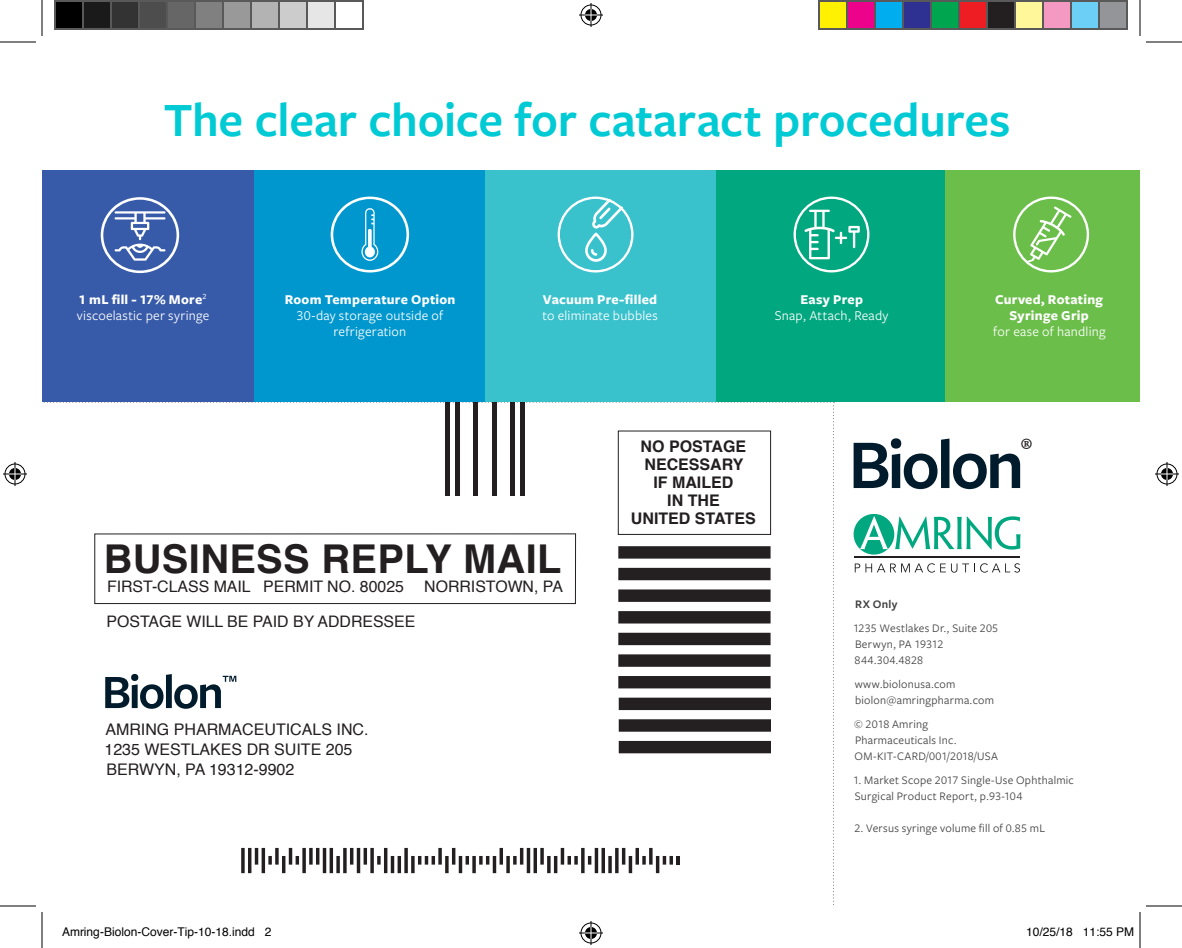
<style>
.page{position:relative;width:1182px;height:948px;background:#fff}
.page>*{position:absolute;margin:0;border:0;box-sizing:border-box;transform-origin:0 0}
.t1{font:600 49.6px "Freight Sans Pro";letter-spacing:-.005em;color:#00cad4}
.t2{font:40px "Minion Pro";color:#231f20}
.t3{font:700 39.8px "Helvetica";letter-spacing:.01em;color:#231f20}
.t4{font:16px/20px "Helvetica";color:#231f20}
.t5{font:700 16px/18px "Helvetica";color:#231f20;text-align:center}
.t6{font:15.8px "Helvetica";color:#231f20}
.t7{font:14px/16px "Freight Sans Pro";letter-spacing:.015em;color:#fff;text-align:center}
.t8{font:700 14px "Freight Sans Pro";letter-spacing:.02em;color:#fff}
.t9{font:12px/16px "Freight Sans Pro";letter-spacing:.02em;color:#3e3e3f}
.t10{font:12px "Helvetica";color:#000}
.t11{font:600 12px "Freight Sans Pro";letter-spacing:.025em;color:#3e3e3f}
</style>
<div class="page">
<svg style="left:43px;top:402px;width:792px;height:503px"></svg>
<div style="left:940px;top:170px;width:200px;height:232px;background:#6cbe4b"></div>
<div style="left:705px;top:170px;width:240px;height:232px;background:#00a77f"></div>
<div style="left:479px;top:170px;width:236px;height:232px;background:#39c1cc"></div>
<div style="left:245px;top:170px;width:240px;height:232px;background:#0097ce"></div>
<div style="left:42px;top:170px;width:212px;height:232px;background:#375ba9"></div>
<svg style="left:331px;top:197px;width:78px;height:76px"></svg>
<svg style="left:101px;top:197px;width:78px;height:76px"></svg>
<svg style="left:794px;top:197px;width:75px;height:75px"></svg>
<svg style="left:1013px;top:197px;width:76px;height:75px"></svg>
<svg style="left:557px;top:197px;width:77px;height:76px"></svg>
<svg style="left:854px;top:438px;width:166px;height:51px"></svg>
<div style="left:854px;top:514px;width:40px;height:41px;background:#00a77f;border-radius:50%"></div>
<svg style="left:860px;top:516px;width:28px;height:33px"></svg>
<svg style="left:895px;top:516px;width:126px;height:34px"></svg>
<svg style="left:855px;top:563px;width:165px;height:10px"></svg>
<hr style="left:854px;top:557px;width:166px;height:1px;background:#231f20">
<hr style="left:0;top:42px;width:36px;height:1px;background:#000">
<hr style="left:1146px;top:42px;width:36px;height:1px;background:#000">
<hr style="left:0;top:906px;width:36px;height:1px;background:#000">
<hr style="left:1146px;top:906px;width:36px;height:1px;background:#000">
<hr style="left:42px;top:0;width:1px;height:36px;background:#000">
<hr style="left:42px;top:912px;width:1px;height:36px;background:#000">
<hr style="left:1140px;top:0;width:1px;height:36px;background:#000">
<hr style="left:1140px;top:912px;width:1px;height:36px;background:#000">
<svg style="left:579px;top:3px;width:24px;height:24px"></svg>
<svg style="left:579px;top:921px;width:24px;height:24px"></svg>
<svg style="left:3px;top:462px;width:24px;height:24px"></svg>
<svg style="left:1155px;top:462px;width:24px;height:24px"></svg>
<div style="left:55px;top:1px;width:28px;height:28px;background:#000"></div>
<div style="left:54px;top:0;width:30px;height:30px;border:2px solid #595959"></div>
<div style="left:83px;top:1px;width:28px;height:28px;background:#1a1a1a"></div>
<div style="left:82px;top:0;width:30px;height:30px;border:2px solid #595959"></div>
<div style="left:111px;top:1px;width:28px;height:28px;background:#333"></div>
<div style="left:110px;top:0;width:30px;height:30px;border:2px solid #595959"></div>
<div style="left:139px;top:1px;width:28px;height:28px;background:#4d4d4d"></div>
<div style="left:138px;top:0;width:30px;height:30px;border:2px solid #595959"></div>
<div style="left:167px;top:1px;width:28px;height:28px;background:#666"></div>
<div style="left:166px;top:0;width:30px;height:30px;border:2px solid #595959"></div>
<div style="left:195px;top:1px;width:28px;height:28px;background:#808080"></div>
<div style="left:194px;top:0;width:30px;height:30px;border:2px solid #595959"></div>
<div style="left:223px;top:1px;width:28px;height:28px;background:#999"></div>
<div style="left:222px;top:0;width:30px;height:30px;border:2px solid #595959"></div>
<div style="left:251px;top:1px;width:28px;height:28px;background:#b3b3b3"></div>
<div style="left:250px;top:0;width:30px;height:30px;border:2px solid #595959"></div>
<div style="left:279px;top:1px;width:28px;height:28px;background:#ccc"></div>
<div style="left:278px;top:0;width:30px;height:30px;border:2px solid #595959"></div>
<div style="left:307px;top:1px;width:28px;height:28px;background:#e6e6e6"></div>
<div style="left:306px;top:0;width:30px;height:30px;border:2px solid #595959"></div>
<div style="left:334px;top:0;width:30px;height:30px;border:2px solid #595959"></div>
<div style="left:819px;top:1px;width:28px;height:28px;background:#fff101"></div>
<div style="left:818px;top:0;width:30px;height:30px;border:2px solid #595959"></div>
<div style="left:847px;top:1px;width:28px;height:28px;background:#ed028c"></div>
<div style="left:846px;top:0;width:30px;height:30px;border:2px solid #595959"></div>
<div style="left:875px;top:1px;width:28px;height:28px;background:#00aeef"></div>
<div style="left:874px;top:0;width:30px;height:30px;border:2px solid #595959"></div>
<div style="left:903px;top:1px;width:28px;height:28px;background:#2e3092"></div>
<div style="left:902px;top:0;width:30px;height:30px;border:2px solid #595959"></div>
<div style="left:931px;top:1px;width:28px;height:28px;background:#00a54f"></div>
<div style="left:930px;top:0;width:30px;height:30px;border:2px solid #595959"></div>
<div style="left:959px;top:1px;width:28px;height:28px;background:#ee1d23"></div>
<div style="left:958px;top:0;width:30px;height:30px;border:2px solid #595959"></div>
<div style="left:987px;top:1px;width:28px;height:28px;background:#231f20"></div>
<div style="left:986px;top:0;width:30px;height:30px;border:2px solid #595959"></div>
<div style="left:1015px;top:1px;width:28px;height:28px;background:#fff79a"></div>
<div style="left:1014px;top:0;width:30px;height:30px;border:2px solid #595959"></div>
<div style="left:1043px;top:1px;width:28px;height:28px;background:#f499c2"></div>
<div style="left:1042px;top:0;width:30px;height:30px;border:2px solid #595959"></div>
<div style="left:1071px;top:1px;width:28px;height:28px;background:#6bcff6"></div>
<div style="left:1070px;top:0;width:30px;height:30px;border:2px solid #595959"></div>
<div style="left:1099px;top:1px;width:28px;height:28px;background:#939598"></div>
<div style="left:1098px;top:0;width:30px;height:30px;border:2px solid #595959"></div>
<p class="t1" style="left:164px;top:87px;width:848px">The clear choice for cataract procedures</p>
<p class="t8" style="left:79px;top:290px;width:129px">1 mL fill - 17% More<sup>2</sup></p>
<p class="t7" style="left:77px;top:307px;width:134px">viscoelastic per syringe</p>
<p class="t8" style="left:285px;top:290px;width:172px">Room Temperature Option</p>
<p class="t7" style="left:297px;top:307px;width:148px">30-day storage outside of refrigeration</p>
<p class="t8" style="left:543px;top:290px;width:116px">Vacuum Pre-filled</p>
<p class="t7" style="left:543px;top:307px;width:117px">to eliminate bubbles</p>
<p class="t8" style="left:800px;top:290px;width:64px">Easy Prep</p>
<p class="t7" style="left:775px;top:307px;width:115px">Snap, Attach, Ready</p>
<p class="t8" style="left:995px;top:290px;width:109px">Curved, Rotating</p>
<p class="t8" style="left:1010px;top:306px;width:81px">Syringe Grip</p>
<p class="t7" style="left:993px;top:323px;width:114px">for ease of handling</p>
<p class="t3" style="left:104px;top:527px;width:459px">BUSINESS REPLY MAIL</p>
<p class="t6" style="left:107px;top:575px;width:145px">FIRST-CLASS MAIL</p>
<p class="t6" style="left:107px;top:609px;width:310px">POSTAGE WILL BE PAID BY ADDRESSEE</p>
<p class="t6" style="left:263px;top:575px;width:142px">PERMIT NO. 80025</p>
<p class="t6" style="left:424px;top:575px;width:140px">NORRISTOWN, PA</p>
<p class="t4" style="left:104px;top:720px;width:266px">AMRING PHARMACEUTICALS INC.<br>1235 WESTLAKES DR SUITE 205<br>BERWYN, PA 19312-9902</p>
<p class="t5" style="left:631px;top:438px;width:126px">NO POSTAGE<br>NECESSARY<br>IF MAILED<br>IN THE<br>UNITED STATES</p>
<p class="t2" style="left:1020px;top:426px;width:14px">®</p>
<p class="t11" style="left:855px;top:596px;width:44px">RX Only</p>
<p class="t9" style="left:853px;top:619px;width:147px">1235 Westlakes Dr., Suite 205<br>Berwyn, PA 19312<br>844.304.4828</p>
<p class="t9" style="left:855px;top:675px;width:141px">www.biolonusa.com biolon@amringpharma.com</p>
<p class="t9" style="left:854px;top:715px;width:145px">© 2018 Amring<br>Pharmaceuticals Inc.<br>OM-KIT-CARD/001/2018/USA</p>
<p class="t9" style="left:853px;top:771px;width:222px">1. Market Scope 2017 Single-Use Ophthalmic</p>
<p class="t9" style="left:855px;top:787px;width:169px">Surgical Product Report, p.93-104</p>
<p class="t9" style="left:854px;top:819px;width:192px">2. Versus syringe volume fill of 0.85 mL</p>
<p class="t10" style="left:62px;top:923px;width:211px">Amring-Biolon-Cover-Tip-10-18.indd 2</p>
<p class="t10" style="left:1026px;top:923px;width:110px">10/25/18 11:55 PM</p>
</div>
